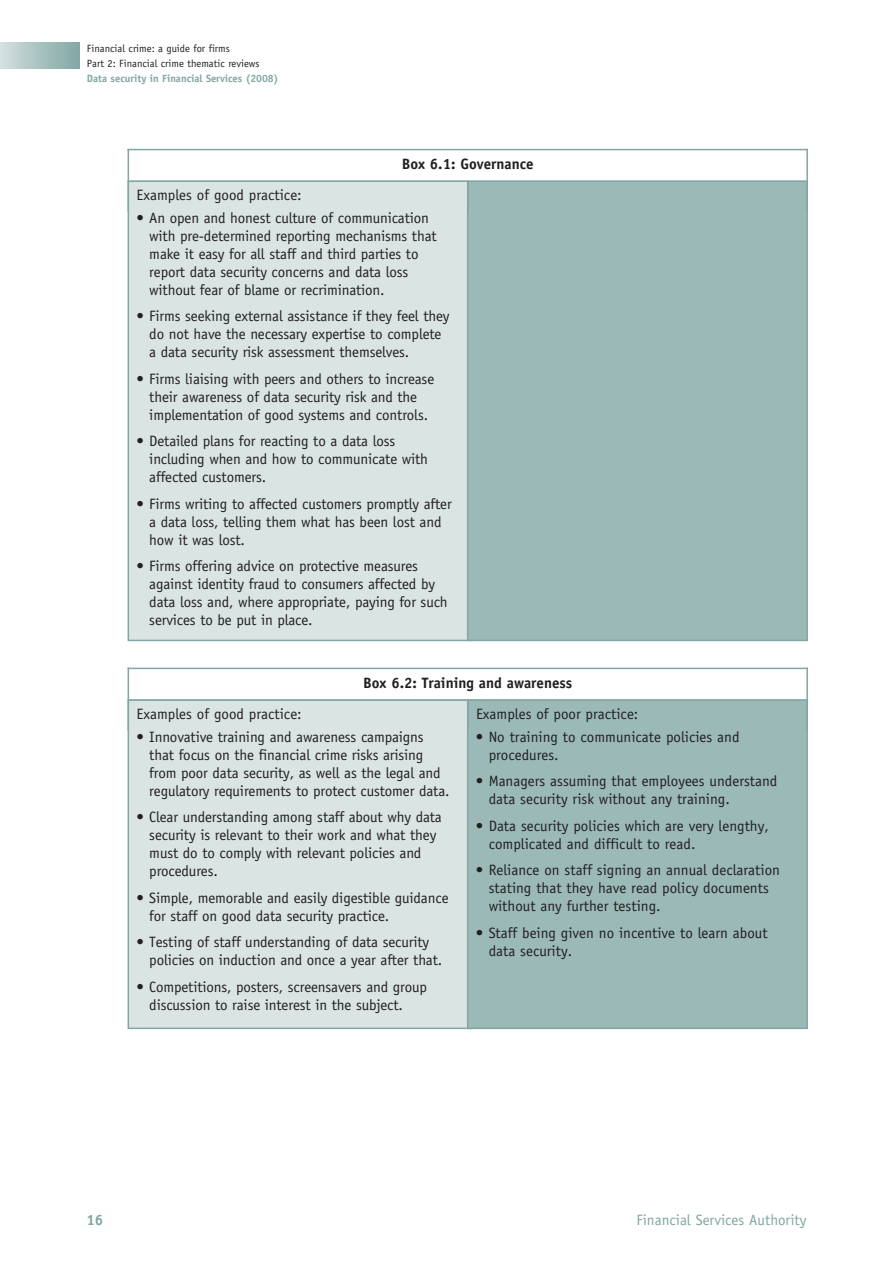
<style>
.page{position:relative;width:893px;height:1263px;background:#fff}
.page>*{position:absolute;margin:0;border:0;box-sizing:border-box;transform-origin:0 0}
.t1{font:15px/18px "Officina Sans Std";letter-spacing:-.01em;color:#231f20}
.t2{font:700 15px "Officina Sans Std";color:#231f20}
.t3{font:15px "Officina Sans Std";color:#81a6a3}
.t4{font:700 15px "Officina Sans Std";color:#81a6a3}
.t5{font:10.5px/15px "Officina Sans Std";color:#231f20}
.t6{font:700 10.5px "Officina Sans Std";color:#81a6a3}
</style>
<div class="page">
<div style="left:0;top:43px;width:79px;height:25px;background:linear-gradient(to right,#d3e0df,#81a7a4)"></div>
<div style="left:129px;top:701px;width:342px;height:326px;background:#dae4e3"></div>
<div style="left:128px;top:699px;width:344px;height:330px;border:2px solid #81a6a3"></div>
<div style="left:468px;top:701px;width:338px;height:326px;background:#9ab9b7"></div>
<div style="left:467px;top:699px;width:341px;height:330px;border:2px solid #81a6a3"></div>
<hr style="left:128px;top:668px;width:1px;height:63px;background:#81a6a3">
<hr style="left:467px;top:699px;width:1px;height:32px;background:#81a6a3">
<hr style="left:806px;top:668px;width:2px;height:63px;background:#81a6a3">
<hr style="left:128px;top:668px;width:680px;height:1px;background:#81a6a3">
<hr style="left:128px;top:699px;width:680px;height:2px;background:#81a6a3">
<div style="left:129px;top:182px;width:342px;height:458px;background:#dae4e3"></div>
<div style="left:468px;top:182px;width:338px;height:458px;background:#9ab9b7"></div>
<div style="left:467px;top:180px;width:341px;height:461px;border:2px solid #81a6a3"></div>
<hr style="left:128px;top:149px;width:1px;height:63px;background:#81a6a3">
<hr style="left:467px;top:180px;width:1px;height:32px;background:#81a6a3">
<hr style="left:806px;top:149px;width:2px;height:63px;background:#81a6a3">
<hr style="left:128px;top:149px;width:680px;height:1px;background:#81a6a3">
<hr style="left:128px;top:180px;width:680px;height:2px;background:#81a6a3">
<p class="t5" style="left:87px;top:42px;width:174px">Financial crime: a guide for firms<br>Part 2: Financial crime thematic reviews</p>
<p class="t6" style="left:87px;top:74px;width:193px">Data security in Financial Services (2008)</p>
<p class="t1" style="left:137px;top:188px;width:167px">Examples of good practice:</p>
<p class="t2" style="left:402px;top:158px;width:133px">Box 6.1: Governance</p>
<p class="t1" style="left:149px;top:210px;width:289px;text-indent:-13px">• An open and honest culture of communication with pre-determined reporting mechanisms that make it easy for all staff and third parties to report data security concerns and data loss without fear of blame or recrimination.</p>
<p class="t1" style="left:149px;top:309px;width:302px;text-indent:-13px">• Firms seeking external assistance if they feel they do not have the necessary expertise to complete a data security risk assessment themselves.</p>
<p class="t1" style="left:137px;top:371px;width:299px;text-align:center">• Firms liaising with peers and others to increase their awareness of data security risk and the implementation of good systems and controls.</p>
<p class="t1" style="left:149px;top:434px;width:280px;text-indent:-13px">• Detailed plans for reacting to a data loss including when and how to communicate with affected customers.</p>
<p class="t1" style="left:149px;top:496px;width:304px;text-indent:-13px">• Firms writing to affected customers promptly after a data loss, telling them what has been lost and how it was lost.</p>
<p class="t1" style="left:149px;top:559px;width:300px;text-indent:-13px">• Firms offering advice on protective measures against identity fraud to consumers affected by data loss and, where appropriate, paying for such services to be put in place.</p>
<p class="t2" style="left:363px;top:677px;width:211px">Box 6.2: Training and awareness</p>
<p class="t1" style="left:137px;top:707px;width:167px">Examples of good practice:</p>
<p class="t1" style="left:476px;top:707px;width:164px">Examples of poor practice:</p>
<p class="t1" style="left:149px;top:729px;width:302px;text-indent:-13px">• Innovative training and awareness campaigns that focus on the financial crime risks arising from poor data security, as well as the legal and regulatory requirements to protect customer data.</p>
<p class="t1" style="left:149px;top:810px;width:294px;text-indent:-13px">• Clear understanding among staff about why data security is relevant to their work and what they must do to comply with relevant policies and procedures.</p>
<p class="t1" style="left:149px;top:890px;width:301px;text-indent:-13px">• Simple, memorable and easily digestible guidance for staff on good data security practice.</p>
<p class="t1" style="left:149px;top:935px;width:294px;text-indent:-13px">• Testing of staff understanding of data security policies on induction and once a year after that.</p>
<p class="t1" style="left:149px;top:979px;width:279px;text-indent:-13px">• Competitions, posters, screensavers and group discussion to raise interest in the subject.</p>
<p class="t1" style="left:489px;top:729px;width:252px;text-indent:-13px">• No training to communicate policies and procedures.</p>
<p class="t1" style="left:489px;top:774px;width:290px;text-indent:-13px">• Managers assuming that employees understand data security risk without any training.</p>
<p class="t1" style="left:489px;top:818px;width:282px;text-indent:-13px">• Data security policies which are very lengthy, complicated and difficult to read.</p>
<p class="t1" style="left:489px;top:863px;width:293px;text-indent:-13px">• Reliance on staff signing an annual declaration stating that they have read policy documents without any further testing.</p>
<p class="t1" style="left:489px;top:925px;width:280px;text-indent:-13px">• Staff being given no incentive to learn about data security.</p>
<p class="t4" style="left:87px;top:1214px;width:18px">16</p>
<p class="t3" style="left:636px;top:1214px;width:172px">Financial Services Authority</p>
</div>
